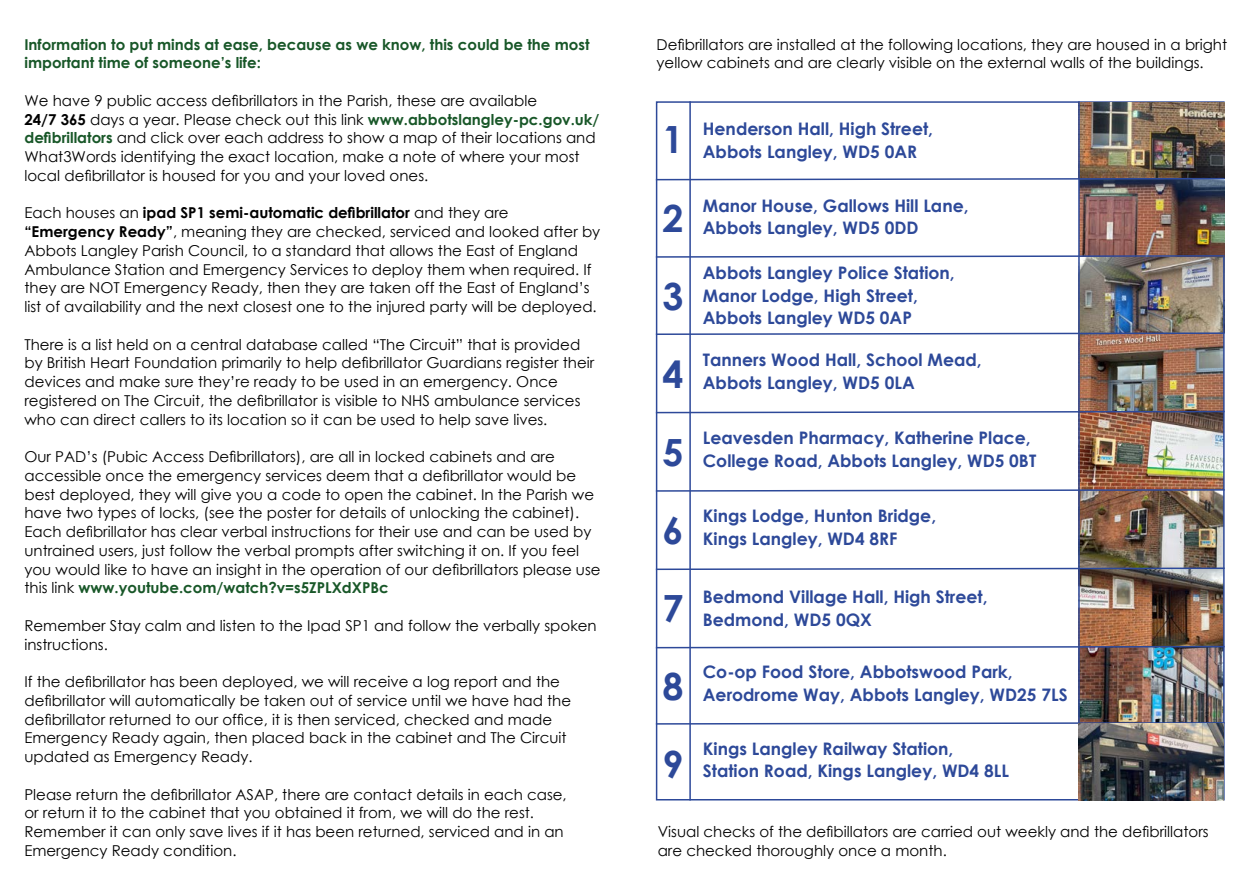
<style>
.page{position:relative;width:1259px;height:893px;background:#fff}
.page>*{position:absolute;margin:0;border:0;box-sizing:border-box;transform-origin:0 0}
.t1{font:700 37.5px/78.2px "Century Gothic";color:#2d4999;text-align:justify}
.t2{font:700 17.25px/22.5px "Century Gothic";color:#2d4999}
.t3{font:15px/18.8px "Century Gothic";color:#000}
.t4{font:700 15px/18.8px "Century Gothic";color:#185728}
.s1{font-weight:700}
.s2{font-weight:700;color:#185728}
</style>
<div class="page">
<img style="left:1079px;top:104px;width:142px;height:228px">
<img style="left:1079px;top:336px;width:142px;height:461px">
<hr style="left:689px;top:101px;width:2px;height:699px;background:#2d4999">
<hr style="left:1078px;top:101px;width:1px;height:699px;background:#2d4999">
<svg style="left:655px;top:177px;width:570px;height:4px"></svg>
<svg style="left:655px;top:254px;width:570px;height:4px"></svg>
<svg style="left:655px;top:332px;width:570px;height:4px"></svg>
<svg style="left:655px;top:410px;width:570px;height:4px"></svg>
<svg style="left:655px;top:488px;width:570px;height:4px"></svg>
<svg style="left:655px;top:567px;width:570px;height:4px"></svg>
<svg style="left:655px;top:645px;width:570px;height:4px"></svg>
<svg style="left:655px;top:721px;width:570px;height:4px"></svg>
<p class="t4" style="left:24px;top:34px;width:566px">Information to put minds at ease, because as we know, this could be the most important time of someone’s life:</p>
<p class="t3" style="left:24px;top:91px;width:576px">We have 9 public access defibrillators in the Parish, these are available<br><span class="s1">24/7 365</span> days a year. Please check out this link <span class="s2">www.abbotslangley-pc.gov.uk/ defibrillators</span> and click over each address to show a map of their locations and What3Words identifying the exact location, make a note of where your most local defibrillator is housed for you and your loved ones.</p>
<p class="t3" style="left:24px;top:203px;width:577px">Each houses an <span class="s1">ipad SP1 semi-automatic defibrillator</span> and they are <span class="s1">“Emergency Ready”</span>, meaning they are checked, serviced and looked after by Abbots Langley Parish Council, to a standard that allows the East of England Ambulance Station and Emergency Services to deploy them when required. If they are NOT Emergency Ready, then they are taken off the East of England’s list of availability and the next closest one to the injured party will be deployed.</p>
<p class="t3" style="left:24px;top:334px;width:571px">There is a list held on a central database called “The Circuit” that is provided by British Heart Foundation primarily to help defibrillator Guardians register their devices and make sure they’re ready to be used in an emergency. Once registered on The Circuit, the defibrillator is visible to NHS ambulance services who can direct callers to its location so it can be used to help save lives.</p>
<p class="t3" style="left:24px;top:447px;width:577px">Our PAD’s (Pubic Access Defibrillators), are all in locked cabinets and are accessible once the emergency services deem that a defibrillator would be best deployed, they will give you a code to open the cabinet. In the Parish we have two types of locks, (see the poster for details of unlocking the cabinet).<br>Each defibrillator has clear verbal instructions for their use and can be used by untrained users, just follow the verbal prompts after switching it on. If you feel you would like to have an insight in the operation of our defibrillators please use this link <span class="s2">www.youtube.com/watch?v=s5ZPLXdXPBc</span></p>
<p class="t3" style="left:24px;top:616px;width:574px">Remember Stay calm and listen to the Ipad SP1 and follow the verbally spoken instructions.</p>
<p class="t3" style="left:24px;top:672px;width:548px">If the defibrillator has been deployed, we will receive a log report and the defibrillator will automatically be taken out of service until we have had the defibrillator returned to our office, it is then serviced, checked and made Emergency Ready again, then placed back in the cabinet and The Circuit updated as Emergency Ready.</p>
<p class="t3" style="left:24px;top:784px;width:544px">Please return the defibrillator ASAP, there are contact details in each case, or return it to the cabinet that you obtained it from, we will do the rest.<br>Remember it can only save lives if it has been returned, serviced and in an Emergency Ready condition.</p>
<p class="t3" style="left:656px;top:34px;width:572px">Defibrillators are installed at the following locations, they are housed in a bright yellow cabinets and are clearly visible on the external walls of the buildings.</p>
<h1 class="t1" style="left:662px;top:98px;width:22px">1<br>2<br>3<br>4<br>5<br>6<br>7<br>8<br>9</h1>
<p class="t2" style="left:703px;top:117px;width:232px">Henderson Hall, High Street,<br>Abbots Langley, WD5 0AR</p>
<p class="t2" style="left:703px;top:193px;width:267px">Manor House, Gallows Hill Lane,<br>Abbots Langley, WD5 0DD</p>
<p class="t2" style="left:703px;top:261px;width:253px">Abbots Langley Police Station,<br>Manor Lodge, High Street,<br>Abbots Langley WD5 0AP</p>
<p class="t2" style="left:703px;top:348px;width:280px">Tanners Wood Hall, School Mead,<br>Abbots Langley, WD5 0LA</p>
<p class="t2" style="left:703px;top:426px;width:335px">Leavesden Pharmacy, Katherine Place,<br>College Road, Abbots Langley, WD5 0BT</p>
<p class="t2" style="left:703px;top:504px;width:235px">Kings Lodge, Hunton Bridge,<br>Kings Langley, WD4 8RF</p>
<p class="t2" style="left:703px;top:585px;width:286px">Bedmond Village Hall, High Street,<br>Bedmond, WD5 0QX</p>
<p class="t2" style="left:703px;top:660px;width:366px">Co-op Food Store, Abbotswood Park,<br>Aerodrome Way, Abbots Langley, WD25 7LS</p>
<p class="t2" style="left:703px;top:736px;width:308px">Kings Langley Railway Station,<br>Station Road, Kings Langley, WD4 8LL</p>
<p class="t3" style="left:657px;top:822px;width:552px">Visual checks of the defibillators are carried out weekly and the defibrillators are checked thoroughly once a month.</p>
</div>
